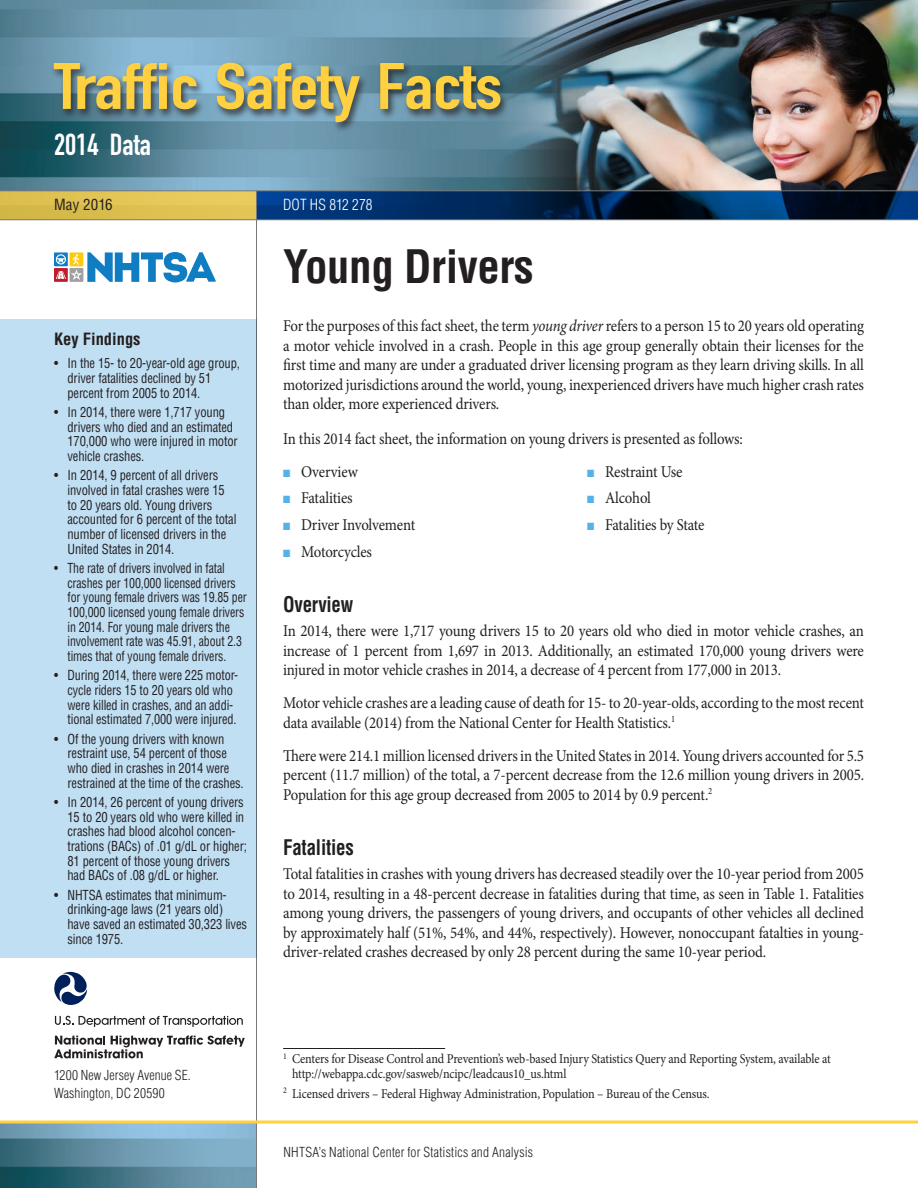
<style>
.page{position:relative;width:918px;height:1188px;background:#fff}
.page>*{position:absolute;margin:0;border:0;box-sizing:border-box;transform-origin:0 0}
.t1{font:64.5px "DIN Engschrift Std";letter-spacing:-.01em;color:#ffd03f;scale:1.2 1}
.t2{font:700 condensed 45px "Helvetica LT Std";letter-spacing:-.01em;color:#231f20}
.t3{font:30px "DIN Engschrift Std";color:#fff}
.HeadA{font:700 condensed 21px "Helvetica LT Std";letter-spacing:-.01em;color:#231f20;scale:.9 1}
.Body{font:16.5px/19.5px "Minion Pro";letter-spacing:-.01em;color:#231f20;text-align:justify;scale:.9 1}
.t4{font:700 condensed 16.5px "Helvetica LT Std";color:#231f20}
.t5{font:300 condensed 15px "Helvetica LT Std";letter-spacing:.005em;color:#fff}
.t6{font:condensed 15px "Helvetica LT Std";letter-spacing:.01em;color:#231f20}
.t7{font:condensed 13.5px/14.7px "Helvetica LT Std";letter-spacing:-.01em;color:#231f20;scale:.93 1}
.Footnote_-_no_line{font:13.5px/15px "Minion Pro";letter-spacing:-.01em;color:#231f20;scale:.9 1}
.t8{font:condensed 13.5px/14.7px "Helvetica LT Std";letter-spacing:-.01em;color:#231f20;scale:.88 1}
.t9{font:condensed 13.5px/14.7px "Helvetica LT Std";letter-spacing:-.01em;color:#231f20;scale:.91 1}
.t10{font:300 condensed 13.5px/18px "Helvetica LT Std";letter-spacing:.01em;color:#231f20}
.s1{font-style:italic}
.s2{color:#53b3e8}
</style>
<div class="page">
<img style="left:0;top:0;width:918px;height:190px">
<img style="left:0;top:1124px;width:256px;height:64px">
<div style="left:50px;top:61px;width:460px;height:72px;background:#231f20;opacity:.75"></div>
<svg style="left:257px;top:191px;width:661px;height:28px;background:#012753"></svg>
<div style="left:0;top:191px;width:256px;height:29px;background:linear-gradient(to right,#d6ba49,#e7ca5b)"></div>
<hr style="left:0;top:219px;width:918px;height:1px;background:#76787b">
<hr style="left:0;top:190px;width:918px;height:1px;background:#76787b">
<hr style="left:256px;top:191px;width:1px;height:997px;background:#76787b">
<svg style="left:54px;top:252px;width:14px;height:14px"></svg>
<div style="left:54px;top:268px;width:14px;height:14px;background:#be1d2c"></div>
<svg style="left:56px;top:252px;width:160px;height:30px"></svg>
<svg style="left:54px;top:972px;width:34px;height:33px"></svg>
<svg style="left:55px;top:1016px;width:188px;height:11px"></svg>
<svg style="left:54px;top:1035px;width:191px;height:23px"></svg>
<svg style="left:0;top:1120px;width:918px;height:4px;background:#fad86c"></svg>
<div style="left:0;top:319px;width:256px;height:639px;background:#c1dff3"></div>
<hr style="left:283px;top:1048px;width:162px;height:1px;background:#231f20">
<h1 class="t1" style="left:54px;top:48px;width:375px">Traffic Safety Facts</h1>
<h3 class="t3" style="left:54px;top:127px;width:98px">2014 Data</h3>
<p class="t6" style="left:54px;top:195px;width:60px">May 2016</p>
<p class="t5" style="left:283px;top:195px;width:91px">DOT HS 812 278</p>
<p class="t4" style="left:54px;top:328px;width:88px">Key Findings</p>
<p class="t7" style="left:68px;top:356px;width:187px;text-indent:-14px">• In the 15- to 20-year-old age group, driver fatalities declined by 51 percent from 2005 to 2014.</p>
<p class="t7" style="left:68px;top:405px;width:185px;text-indent:-14px">• In 2014, there were 1,717 young drivers who died and an estimated<br>170,000 who were injured in motor vehicle crashes.</p>
<p class="t7" style="left:68px;top:468px;width:183px;text-indent:-14px">• In 2014, 9 percent of all drivers involved in fatal crashes were 15 to 20 years old. Young drivers accounted for 6 percent of the total number of licensed drivers in the<br>United States in 2014.</p>
<p class="t8" style="left:68px;top:561px;width:205px;text-indent:-14px">• The rate of drivers involved in fatal crashes per 100,000 licensed drivers for young female drivers was 19.85 per 100,000 licensed young female drivers in 2014. For young male drivers the involvement rate was 45.91, about 2.3 times that of young female drivers.</p>
<p class="t9" style="left:68px;top:668px;width:189px;text-indent:-14px">• During 2014, there were 225 motor&shy;cycle riders 15 to 20 years old who were killed in crashes, and an addi&shy;tional estimated 7,000 were injured.</p>
<p class="t7" style="left:68px;top:731px;width:191px;text-indent:-14px">• Of the young drivers with known restraint use, 54 percent of those who died in crashes in 2014 were restrained at the time of the crashes.</p>
<p class="t7" style="left:68px;top:795px;width:194px;text-indent:-14px">• In 2014, 26 percent of young drivers 15 to 20 years old who were killed in crashes had blood alcohol concen&shy;trations (BACs) of .01 g/dL or higher; 81 percent of those young drivers had BACs of .08 g/dL or higher.</p>
<p class="t7" style="left:68px;top:887px;width:195px;text-indent:-14px">• NHTSA estimates that minimum&shy;drinking-age laws (21 years old) have saved an estimated 30,323 lives since 1975.</p>
<p class="t2" style="left:283px;top:239px;width:252px">Young Drivers</p>
<p class="Body" style="left:283px;top:316px;width:647px">For the purposes of this fact sheet, the term <span class="s1">young driver</span> refers to a person 15 to 20 years old operating a motor vehicle involved in a crash. People in this age group generally obtain their licenses for the first time and many are under a graduated driver licensing program as they learn driving skills. In all motorized jurisdictions around the world, young, inexperienced drivers have much higher crash rates than older, more experienced drivers.</p>
<p class="Body" style="left:283px;top:429px;width:512px">In this 2014 fact sheet, the information on young drivers is presented as follows:</p>
<p class="Body" style="left:283px;top:462px;width:85px"><span class="s2">■</span> Overview</p>
<p class="Body" style="left:283px;top:488px;width:79px"><span class="s2">■</span> Fatalities</p>
<p class="Body" style="left:283px;top:515px;width:148px"><span class="s2">■</span> Driver Involvement</p>
<p class="Body" style="left:283px;top:542px;width:100px"><span class="s2">■</span> Motorcycles</p>
<p class="Body" style="left:587px;top:462px;width:108px"><span class="s2">■</span> Restraint Use</p>
<p class="Body" style="left:587px;top:488px;width:73px"><span class="s2">■</span> Alcohol</p>
<p class="Body" style="left:587px;top:515px;width:132px"><span class="s2">■</span> Fatalities by State</p>
<p class="HeadA" style="left:283px;top:591px;width:80px">Overview</p>
<p class="Body" style="left:283px;top:621px;width:647px">In 2014, there were 1,717 young drivers 15 to 20 years old who died in motor vehicle crashes, an increase of 1 percent from 1,697 in 2013. Additionally, an estimated 170,000 young drivers were injured in motor vehicle crashes in 2014, a decrease of 4 percent from 177,000 in 2013.</p>
<p class="Body" style="left:283px;top:693px;width:647px">Motor vehicle crashes are a leading cause of death for 15- to 20-year-olds, according to the most recent data available (2014) from the National Center for Health Statistics.<sup>1</sup></p>
<p class="Body" style="left:283px;top:746px;width:647px">There were 214.1 million licensed drivers in the United States in 2014. Young drivers accounted for 5.5 percent (11.7 million) of the total, a 7-percent decrease from the 12.6 million young drivers in 2005.<br>Population for this age group decreased from 2005 to 2014 by 0.9 percent.<sup>2</sup></p>
<p class="HeadA" style="left:283px;top:834px;width:80px">Fatalities</p>
<p class="Body" style="left:283px;top:864px;width:647px">Total fatalities in crashes with young drivers has decreased steadily over the 10-year period from 2005 to 2014, resulting in a 48-percent decrease in fatalities during that time, as seen in Table 1. Fatalities among young drivers, the passengers of young drivers, and occupants of other vehicles all declined by approximately half (51%, 54%, and 44%, respectively). However, nonoccupant fatalties in young&shy;driver-related crashes decreased by only 28 percent during the same 10-year period.</p>
<p class="t10" style="left:54px;top:1066px;width:138px">1200 New Jersey Avenue SE.<br>Washington, DC 20590</p>
<p class="Footnote_-_no_line" style="left:292px;top:1052px;width:600px;text-indent:-9px"><sup>1</sup> Centers for Disease Control and Prevention’s web-based Injury Statistics Query and Reporting System, available at http://webappa.cdc.gov/sasweb/ncipc/leadcaus10_us.html</p>
<p class="Footnote_-_no_line" style="left:283px;top:1086px;width:475px"><sup>2</sup> Licensed drivers – Federal Highway Administration, Population – Bureau of the Census.</p>
<p class="t10" style="left:284px;top:1143px;width:251px">NHTSA’s National Center for Statistics and Analysis</p>
</div>
